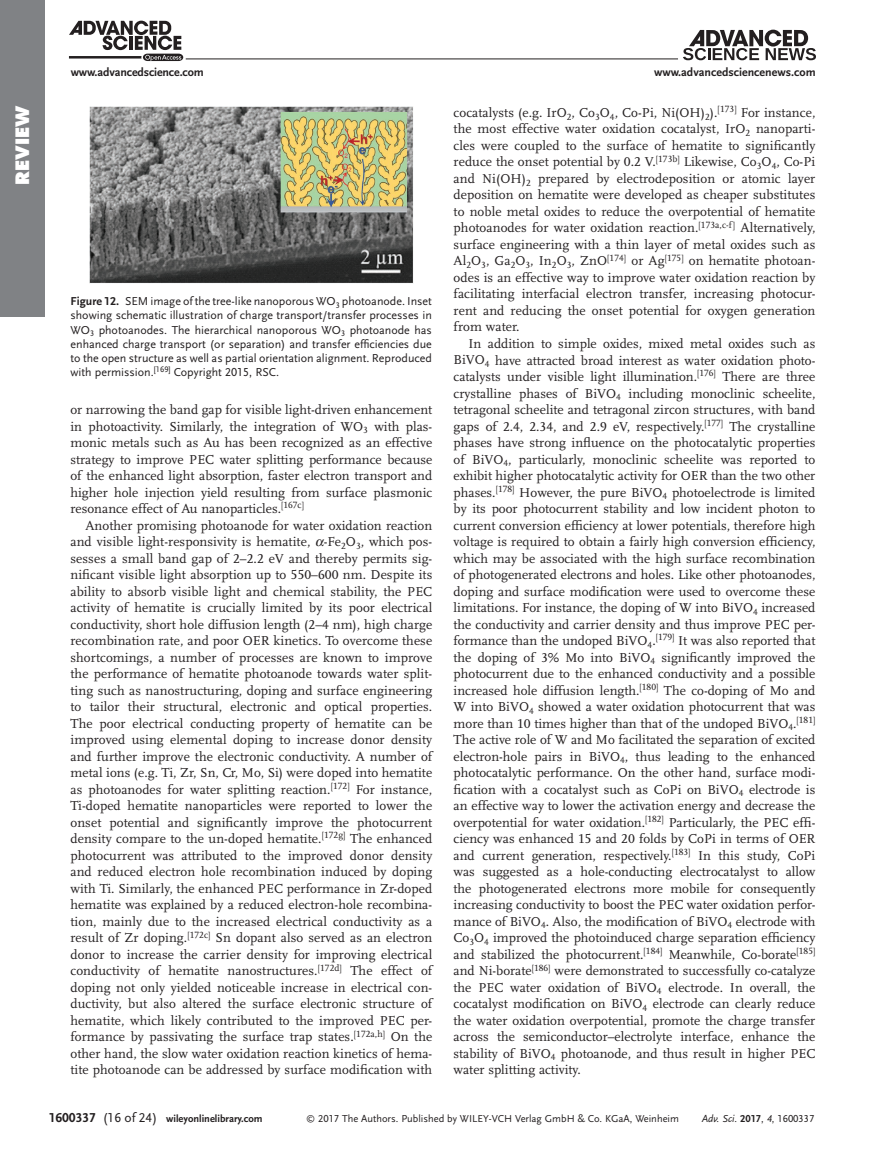
<style>
.page{position:relative;width:891px;height:1175px;background:#fff}
.page>*{position:absolute;margin:0;border:0;box-sizing:border-box;transform-origin:0 0}
.t1{font:800 18px "Futura";letter-spacing:.005em;color:#fff}
.t2{font:13.5px/16.5px "Scala LF";color:#231f20;text-align:justify}
.t3{font:12px/14.2px "Scala Sans LF";color:#231f20;text-align:justify}
.t4{font:700 12px "Scala Sans LF";color:#231f20}
.t5{font:10.5px "Scala Sans LF";color:#231f20}
.t6{font:700 10.5px "Scala Sans LF";color:#231f20}
.t7{font:italic 10.5px "Scala Sans LF";color:#231f20}
.s1{font-weight:700}
.s2{font-size:13.5px}
.s3{font-weight:400;font-size:13.5px}
.s4{font-size:9px}
.s5{font-weight:700;font-style:normal}
.s6{font-style:normal}
</style>
<div class="page">
<div style="left:0;top:0;width:45px;height:317px;background:#808285"></div>
<svg style="left:69px;top:21px;width:114px;height:40px"></svg>
<hr style="left:186px;top:59px;width:492px;height:1px;background:#231f20">
<svg style="left:683px;top:30px;width:133px;height:30px"></svg>
<img style="left:89px;top:107px;width:324px;height:176px">
<h1 class="t1" style="left:11px;top:185px;width:81px;rotate:-90deg">Review</h1>
<p class="t4" style="left:71px;top:65px;width:135px">www.advancedscience.com</p>
<p class="t3" style="left:71px;top:294px;width:363px"><span class="s1">Figure 12.</span> SEM image of the tree-like nanoporous WO<sub>3</sub> photoanode. Inset showing schematic illustration of charge transport/transfer processes in WO<sub>3</sub> photoanodes. The hierarchical nanoporous WO<sub>3</sub> photoanode has enhanced charge transport (or separation) and transfer efficiencies due to the open structure as well as partial orientation alignment. Reproduced with permission.<sup>[169]</sup> Copyright 2015, RSC.</p>
<p class="t2" style="left:71px;top:401px;width:363px">or narrowing the band gap for visible light-driven enhancement in photoactivity. Similarly, the integration of WO<sub>3</sub> with plas&shy;monic metals such as Au has been recognized as an effective strategy to improve PEC water splitting performance because of the enhanced light absorption, faster electron transport and higher hole injection yield resulting from surface plasmonic resonance effect of Au nanoparticles.<sup>[167c]</sup></p>
<p class="t2" style="left:71px;top:517px;width:363px;text-indent:15px">Another promising photoanode for water oxidation reaction and visible light-responsivity is hematite, -Fe<sub>2</sub>O<sub>3</sub>, which pos&shy;sesses a small band gap of 2–2.2 eV and thereby permits sig&shy;nificant visible light absorption up to 550–600 nm. Despite its ability to absorb visible light and chemical stability, the PEC activity of hematite is crucially limited by its poor electrical conductivity, short hole diffusion length (2–4 nm), high charge recombination rate, and poor OER kinetics. To overcome these shortcomings, a number of processes are known to improve the performance of hematite photoanode towards water split&shy;ting such as nanostructuring, doping and surface engineering to tailor their structural, electronic and optical properties.<br>The poor electrical conducting property of hematite can be improved using elemental doping to increase donor density and further improve the electronic conductivity. A number of metal ions (e.g. Ti, Zr, Sn, Cr, Mo, Si) were doped into hematite as photoanodes for water splitting reaction.<sup>[172]</sup> For instance, Ti-doped hematite nanoparticles were reported to lower the onset potential and significantly improve the photocurrent density compare to the un-doped hematite.<sup>[172g]</sup> The enhanced photocurrent was attributed to the improved donor density and reduced electron hole recombination induced by doping with Ti. Similarly, the enhanced PEC performance in Zr-doped hematite was explained by a reduced electron-hole recombina&shy;tion, mainly due to the increased electrical conductivity as a result of Zr doping.<sup>[172c]</sup> Sn dopant also served as an electron donor to increase the carrier density for improving electrical conductivity of hematite nanostructures.<sup>[172d]</sup> The effect of doping not only yielded noticeable increase in electrical con&shy;ductivity, but also altered the surface electronic structure of hematite, which likely contributed to the improved PEC per&shy;formance by passivating the surface trap states.<sup>[172a,h]</sup> On the other hand, the slow water oxidation reaction kinetics of hema&shy;tite photoanode can be addressed by surface modification with</p>
<p class="t4" style="left:654px;top:65px;width:163px">www.advancedsciencenews.com</p>
<p class="t2" style="left:454px;top:104px;width:363px">cocatalysts (e.g. IrO<sub>2</sub>, Co<sub>3</sub>O<sub>4</sub>, Co-Pi, Ni(OH)<sub>2</sub>).<sup>[173]</sup> For instance, the most effective water oxidation cocatalyst, IrO<sub>2</sub> nanoparti&shy;cles were coupled to the surface of hematite to significantly reduce the onset potential by 0.2 V.<sup>[173b]</sup> Likewise, Co<sub>3</sub>O<sub>4</sub>, Co-Pi and Ni(OH)<sub>2</sub> prepared by electrodeposition or atomic layer deposition on hematite were developed as cheaper substitutes to noble metal oxides to reduce the overpotential of hematite photoanodes for water oxidation reaction.<sup>[173a,c-f]</sup> Alternatively, surface engineering with a thin layer of metal oxides such as Al<sub>2</sub>O<sub>3</sub>, Ga<sub>2</sub>O<sub>3</sub>, In<sub>2</sub>O<sub>3</sub>, ZnO<sup>[174]</sup> or Ag<sup>[175]</sup> on hematite photoan&shy;odes is an effective way to improve water oxidation reaction by facilitating interfacial electron transfer, increasing photocur&shy;rent and reducing the onset potential for oxygen generation from water.</p>
<p class="t2" style="left:454px;top:335px;width:363px;text-indent:15px">In addition to simple oxides, mixed metal oxides such as BiVO<sub>4</sub> have attracted broad interest as water oxidation photo&shy;catalysts under visible light illumination.<sup>[176]</sup> There are three crystalline phases of BiVO<sub>4</sub> including monoclinic scheelite, tetragonal scheelite and tetragonal zircon structures, with band gaps of 2.4, 2.34, and 2.9 eV, respectively.<sup>[177]</sup> The crystalline phases have strong influence on the photocatalytic properties of BiVO<sub>4</sub>, particularly, monoclinic scheelite was reported to exhibit higher photocatalytic activity for OER than the two other phases.<sup>[178]</sup> However, the pure BiVO<sub>4</sub> photoelectrode is limited by its poor photocurrent stability and low incident photon to current conversion efficiency at lower potentials, therefore high voltage is required to obtain a fairly high conversion efficiency, which may be associated with the high surface recombination of photogenerated electrons and holes. Like other photoanodes, doping and surface modification were used to overcome these limitations. For instance, the doping of W into BiVO<sub>4</sub> increased the conductivity and carrier density and thus improve PEC per&shy;formance than the undoped BiVO<sub>4</sub>.<sup>[179]</sup> It was also reported that the doping of 3% Mo into BiVO<sub>4</sub> significantly improved the photocurrent due to the enhanced conductivity and a possible increased hole diffusion length.<sup>[180]</sup> The co-doping of Mo and W into BiVO<sub>4</sub> showed a water oxidation photocurrent that was more than 10 times higher than that of the undoped BiVO<sub>4</sub>.<sup>[181] </sup>The active role of W and Mo facilitated the separation of excited electron-hole pairs in BiVO<sub>4</sub>, thus leading to the enhanced photocatalytic performance. On the other hand, surface modi&shy;fication with a cocatalyst such as CoPi on BiVO<sub>4</sub> electrode is an effective way to lower the activation energy and decrease the overpotential for water oxidation.<sup>[182]</sup> Particularly, the PEC effi&shy;ciency was enhanced 15 and 20 folds by CoPi in terms of OER and current generation, respectively.<sup>[183]</sup> In this study, CoPi was suggested as a hole-conducting electrocatalyst to allow the photogenerated electrons more mobile for consequently increasing conductivity to boost the PEC water oxidation perfor&shy;mance of BiVO<sub>4</sub>. Also, the modification of BiVO<sub>4</sub> electrode with Co<sub>3</sub>O<sub>4</sub> improved the photoinduced charge separation efficiency and stabilized the photocurrent.<sup>[184]</sup> Meanwhile, Co-borate<sup>[185] </sup>and Ni-borate<sup>[186]</sup> were demonstrated to successfully co-catalyze the PEC water oxidation of BiVO<sub>4</sub> electrode. In overall, the cocatalyst modification on BiVO<sub>4</sub> electrode can clearly reduce the water oxidation overpotential, promote the charge transfer across the semiconductor–electrolyte interface, enhance the stability of BiVO<sub>4</sub> photoanode, and thus result in higher PEC water splitting activity.</p>
<p class="t6" style="left:49px;top:1113px;width:216px"><span class="s2">1600337</span> <span class="s3">(16 of 24)</span> wileyonlinelibrary.com</p>
<p class="t5" style="left:306px;top:1113px;width:374px"><span class="s4">©</span> 2017 The Authors. Published by WILEY-VCH Verlag GmbH &amp; Co. KGaA, Weinheim</p>
<p class="t7" style="left:702px;top:1113px;width:114px">Adv. Sci. <span class="s5">2017</span><span class="s6">,</span> 4<span class="s6">, 1600337</span></p>
</div>
